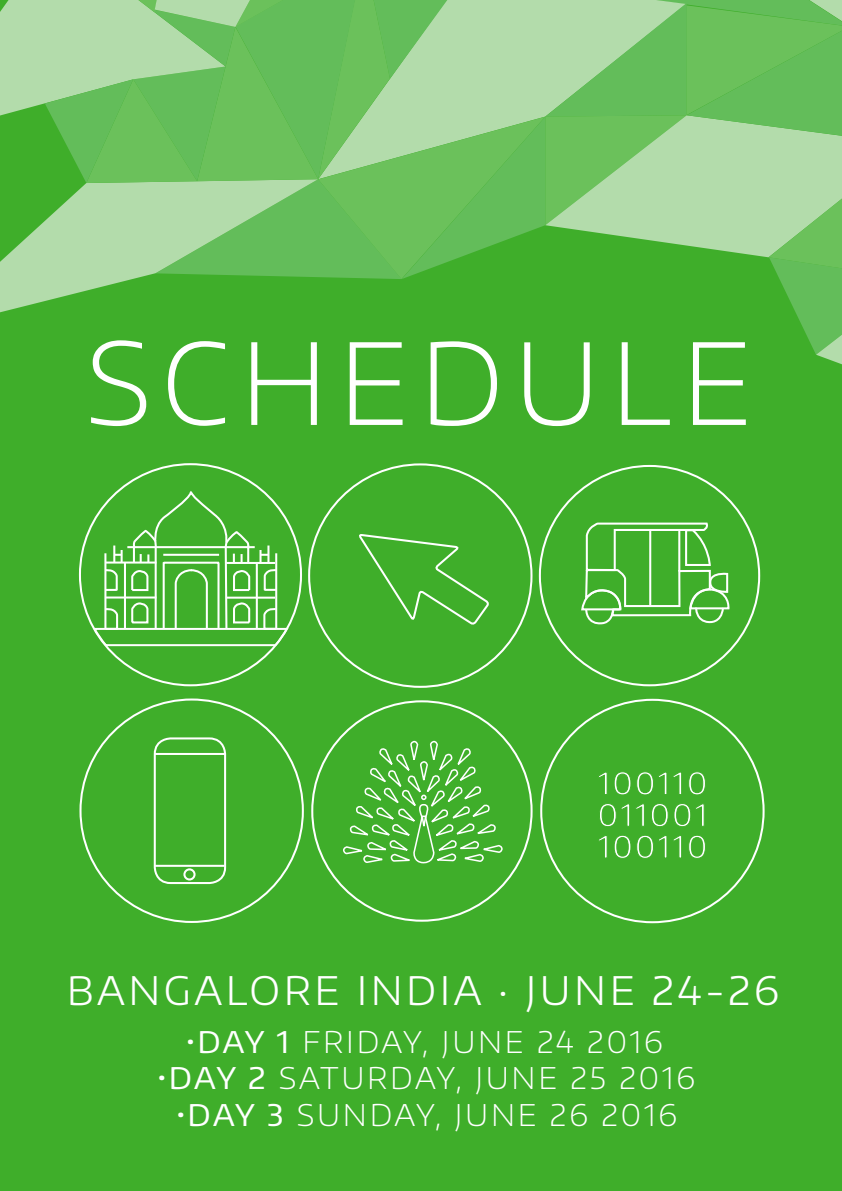
<style>
.page{position:relative;width:842px;height:1191px;background:#fff}
.page>*{position:absolute;margin:0;border:0;box-sizing:border-box;transform-origin:0 0}
.t1{font:200 111.7px "Encode Sans Wide";letter-spacing:.09em;color:#fff}
.t2{font:300 39.3px "Encode Sans Wide";letter-spacing:.09em;color:#fff}
.t3{font:200 29.9px/36.5px "Encode Sans Wide";letter-spacing:.09em;color:#fff;text-align:center}
.s1{font-weight:400}
</style>
<div class="page">
<div style="left:0;top:0;width:842px;height:1191px;border:50px solid #3fae2a"></div>
<div style="left:50px;top:43px;width:767px;height:1125px;background:#3fae2a"></div>
<svg style="left:0;top:0;width:842px;height:364px"></svg>
<svg style="left:343px;top:741px;width:159px;height:168px"></svg>
<svg style="left:359px;top:534px;width:130px;height:91px"></svg>
<div style="left:154px;top:737px;width:72px;height:147px;border:2px solid #fff;border-radius:16px"></div>
<hr style="left:155px;top:753px;width:70px;height:2px;background:#fff">
<hr style="left:155px;top:864px;width:70px;height:3px;background:#fff">
<div style="left:183px;top:868px;width:13px;height:12px;border:2px solid #fff;border-radius:50%"></div>
<svg style="left:581px;top:522px;width:149px;height:103px"></svg>
<svg style="left:599px;top:835px;width:107px;height:24px"></svg>
<svg style="left:599px;top:803px;width:106px;height:24px"></svg>
<svg style="left:599px;top:771px;width:107px;height:24px"></svg>
<svg style="left:91px;top:492px;width:199px;height:156px"></svg>
<h1 class="t1" style="left:86px;top:310px;width:668px">SCHEDULE</h1>
<h2 class="t2" style="left:67px;top:964px;width:714px">BANGALORE INDIA <sup>.</sup> JUNE 24-26</h2>
<p class="t3" style="left:158px;top:1022px;width:539px"><sup>.</sup><span class="s1">DAY 1</span> FRIDAY, JUNE 24 2016 <sup>.</sup><span class="s1">DAY 2</span> SATURDAY, JUNE 25 2016 <sup>.</sup><span class="s1">DAY 3</span> SUNDAY, JUNE 26 2016</p>
</div>
